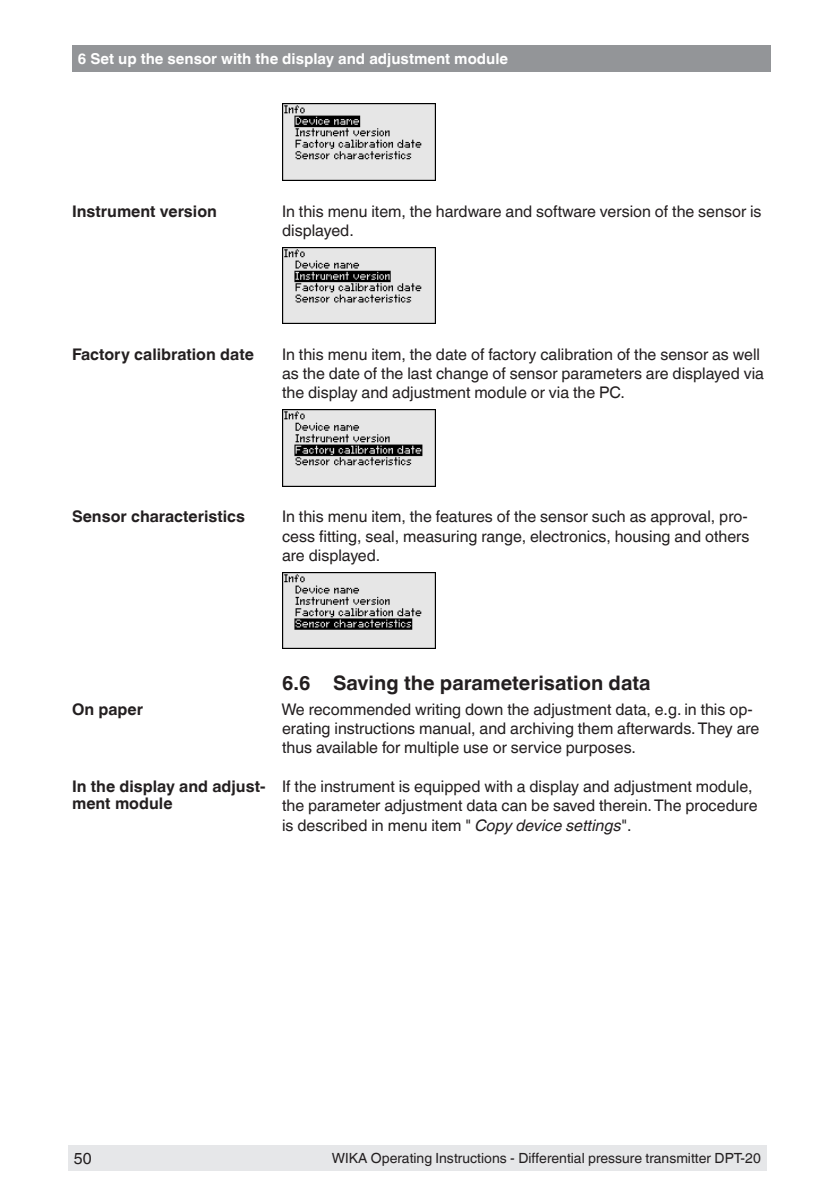
<style>
.page{position:relative;width:840px;height:1191px;background:#fff}
.page>*{position:absolute;margin:0;border:0;box-sizing:border-box;transform-origin:0 0}
.t1{font:700 20px "Helvetica Linotype";color:#231f20}
.t2{font:16px/19.2px "Helvetica Linotype";color:#231f20}
.t3{font:700 16px/17px "Helvetica Linotype";color:#231f20}
.t4{font:700 15px "Helvetica Linotype";color:#fff}
.t5{font:14px "Helvetica Linotype";color:#231f20}
.s1{font-style:italic}
</style>
<div class="page">
<div style="left:68px;top:1145px;width:43px;height:26px;background:#e6e7e9"></div>
<div style="left:72px;top:45px;width:697px;height:27px;background:#939598"></div>
<div style="left:111px;top:1145px;width:655px;height:26px;background:#e6e7e9"></div>
<img style="left:282px;top:104px;width:153px;height:76px">
<img style="left:282px;top:247px;width:153px;height:77px">
<img style="left:282px;top:410px;width:153px;height:76px">
<img style="left:282px;top:572px;width:153px;height:77px">
<p class="t4" style="left:78px;top:50px;width:431px">6 Set up the sensor with the display and adjustment module</p>
<p class="t3" style="left:72px;top:202px;width:146px">Instrument version</p>
<p class="t2" style="left:282px;top:201px;width:481px">In this menu item, the hardware and software version of the sensor is displayed.</p>
<p class="t3" style="left:72px;top:346px;width:183px">Factory calibration date</p>
<p class="t2" style="left:282px;top:345px;width:483px">In this menu item, the date of factory calibration of the sensor as well as the date of the last change of sensor parameters are displayed via the display and adjustment module or via the PC.</p>
<p class="t3" style="left:72px;top:508px;width:174px">Sensor characteristics</p>
<p class="t2" style="left:282px;top:507px;width:468px;text-align:justify">In this menu item, the features of the sensor such as approval, pro&shy;cess fitting, seal, measuring range, electronics, housing and others are displayed.</p>
<p class="t3" style="left:72px;top:702px;width:72px">On paper</p>
<p class="t3" style="left:72px;top:778px;width:195px">In the display and adjust&shy;ment module</p>
<p class="t1" style="left:282px;top:671px;width:370px">6.6 Saving the parameterisation data</p>
<p class="t2" style="left:281px;top:699px;width:479px">We recommended writing down the adjustment data, e.g. in this op&shy;erating instructions manual, and archiving them afterwards. They are thus available for multiple use or service purposes.</p>
<p class="t2" style="left:282px;top:777px;width:476px">If the instrument is equipped with a display and adjustment module, the parameter adjustment data can be saved therein. The procedure is described in menu item " <span class="s1">Copy device settings</span>".</p>
<p class="t2" style="left:74px;top:1150px;width:19px">50</p>
<p class="t5" style="left:331px;top:1150px;width:430px">WIKA Operating Instructions - Differential pressure transmitter DPT-20</p>
</div>
